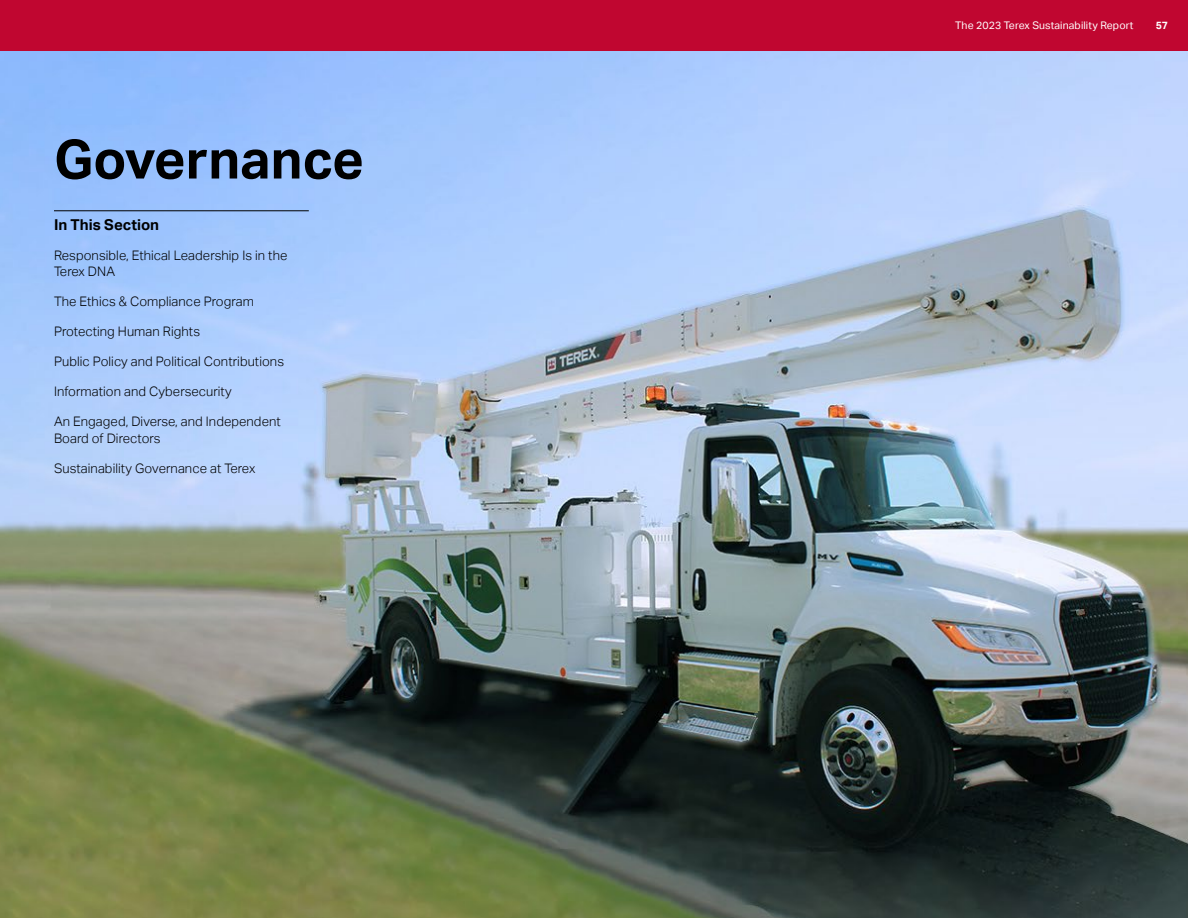
<style>
.page{position:relative;width:1188px;height:918px;background:#fff}
.page>*{position:absolute;margin:0;border:0;box-sizing:border-box;transform-origin:0 0}
.t1{font:700 54px "Aktiv Grotesk";color:#000}
.t2{font:700 15px "Aktiv Grotesk";color:#000}
.t3{font:300 13.2px/16.5px "Aktiv Grotesk";letter-spacing:.005em;color:#000}
.t4{font:10.5px "Aktiv Grotesk";letter-spacing:.01em;color:#fff}
.t5{font:700 10.5px "Aktiv Grotesk";color:#fff}
</style>
<div class="page">
<img style="left:0;top:51px;width:1188px;height:867px">
<hr style="left:54px;top:210px;width:255px;height:1px;background:#000">
<div style="left:0;top:0;width:1188px;height:51px;background:#c00630"></div>
<h1 class="t1" style="left:54px;top:128px;width:311px">Governance</h1>
<p class="t2" style="left:54px;top:216px;width:107px">In This Section</p>
<p class="t3" style="left:54px;top:247px;width:235px">Responsible, Ethical Leadership Is in the<br>Terex DNA</p>
<p class="t3" style="left:54px;top:293px;width:201px">The Ethics &amp; Compliance Program</p>
<p class="t3" style="left:54px;top:323px;width:148px">Protecting Human Rights</p>
<p class="t3" style="left:54px;top:353px;width:232px">Public Policy and Political Contributions</p>
<p class="t3" style="left:54px;top:383px;width:179px">Information and Cybersecurity</p>
<p class="t3" style="left:54px;top:413px;width:228px">An Engaged, Diverse, and Independent<br>Board of Directors</p>
<p class="t3" style="left:54px;top:460px;width:203px">Sustainability Governance at Terex</p>
<p class="t4" style="left:955px;top:19px;width:180px">The 2023 Terex Sustainability Report</p>
<p class="t5" style="left:1156px;top:19px;width:14px">57</p>
</div>
